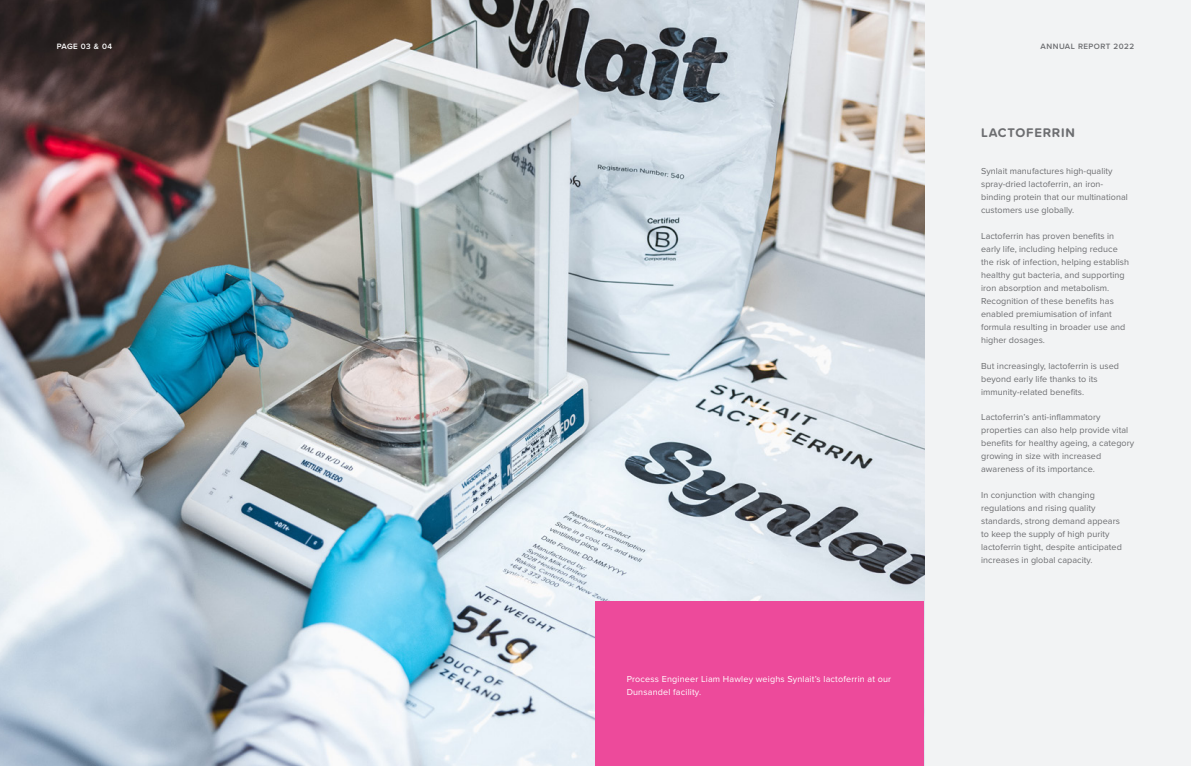
<style>
.page{position:relative;width:1191px;height:766px;background:#fff}
.page>*{position:absolute;margin:0;border:0;box-sizing:border-box;transform-origin:0 0}
.Synlait_AR20_Grey_PS{font:700 13px "Proxima Soft";letter-spacing:.06em;color:#6c6d70}
.Synlait_AR20_Grey_PN{font:9px/13px "Proxima Nova";letter-spacing:.005em;color:#6c6d70}
.Synlait_AR20_Grey_PN-2{font:9px/13px "Proxima Nova";letter-spacing:.02em;color:#fff}
.t1{font:600 8px "Proxima Nova";letter-spacing:.06em;color:#6c6d70}
.t2{font:600 8px "Proxima Nova";letter-spacing:.06em;color:#fff}
</style>
<div class="page">
<div style="left:0;top:0;width:1191px;height:765px;background:#f2f3f4"></div>
<img style="left:0;top:0;width:924px;height:765px">
<div style="left:595px;top:601px;width:329px;height:164px;background:#ed4a9b"></div>
<p class="t2" style="left:57px;top:40px;width:57px">PAGE 03 &amp; 04</p>
<p class="t1" style="left:1040px;top:40px;width:95px">ANNUAL REPORT 2022</p>
<p class="Synlait_AR20_Grey_PS" style="left:981px;top:122px;width:95px">LACTOFERRIN</p>
<p class="Synlait_AR20_Grey_PN-2" style="left:626px;top:671px;width:266px">Process Engineer Liam Hawley weighs Synlait’s lactoferrin at our<br>Dunsandel facility.</p>
<p class="Synlait_AR20_Grey_PN" style="left:981px;top:164px;width:148px">Synlait manufactures high-quality spray-dried lactoferrin, an iron&shy;binding protein that our multinational customers use globally.</p>
<p class="Synlait_AR20_Grey_PN" style="left:981px;top:229px;width:149px">Lactoferrin has proven benefits in early life, including helping reduce the risk of infection, helping establish healthy gut bacteria, and supporting iron absorption and metabolism.<br>Recognition of these benefits has enabled premiumisation of infant formula resulting in broader use and higher dosages.</p>
<p class="Synlait_AR20_Grey_PN" style="left:981px;top:358px;width:139px">But increasingly, lactoferrin is used beyond early life thanks to its immunity-related benefits.</p>
<p class="Synlait_AR20_Grey_PN" style="left:981px;top:410px;width:154px">Lactoferrin’s anti-inflammatory properties can also help provide vital benefits for healthy ageing, a category growing in size with increased awareness of its importance.</p>
<p class="Synlait_AR20_Grey_PN" style="left:981px;top:488px;width:142px">In conjunction with changing regulations and rising quality standards, strong demand appears to keep the supply of high purity lactoferrin tight, despite anticipated increases in global capacity.</p>
</div>
